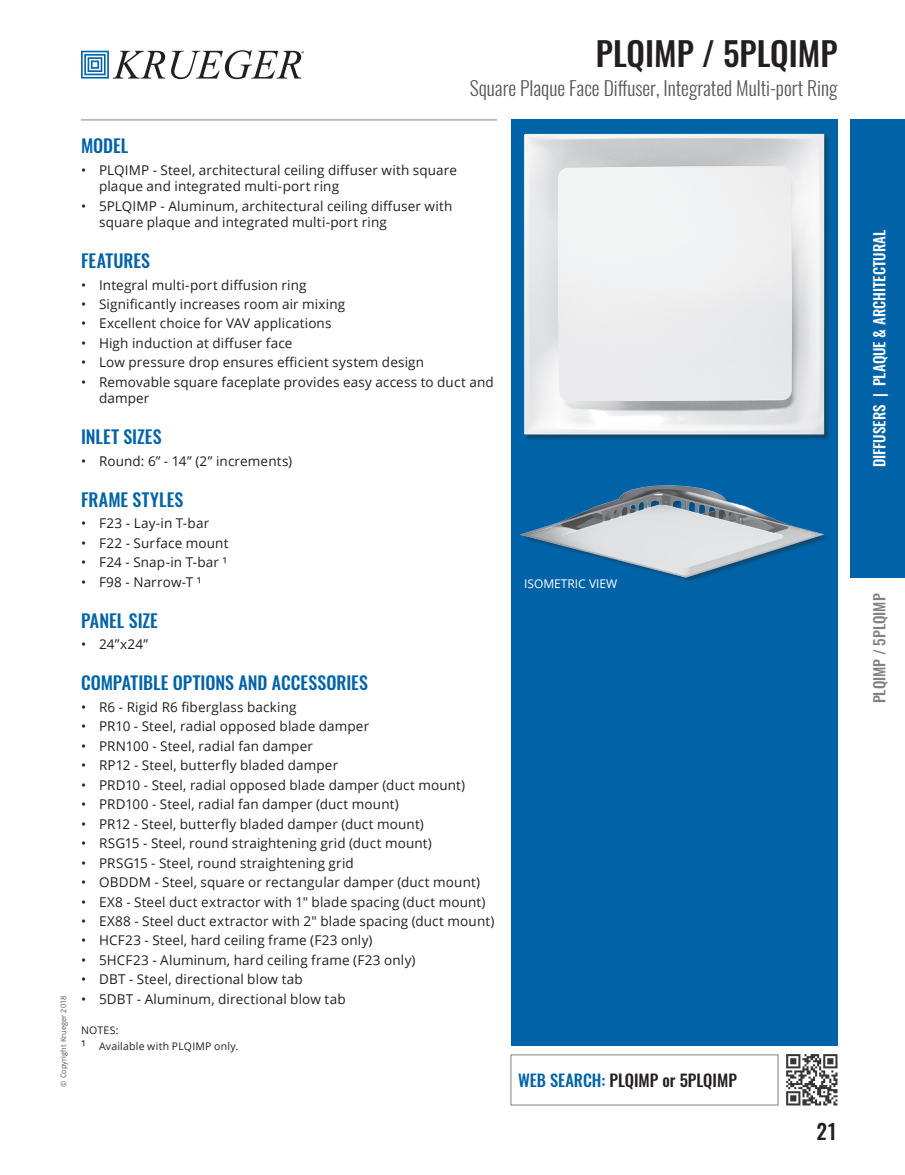
<style>
.page{position:relative;width:905px;height:1175px;background:#fff}
.page>*{position:absolute;margin:0;border:0;box-sizing:border-box;transform-origin:0 0}
.t1{font:500 33px "Oswald";color:#231f20}
.t2{font:500 21px "Oswald";color:#231f20}
.t3{font:300 19.5px "Oswald";color:#57585a}
.t4{font:500 18px "Oswald";letter-spacing:.005em;color:#0163a7}
.t5{font:500 16.5px "Oswald";color:#231f20}
.t6{font:500 15px "Oswald";color:#fff}
.t7{font:500 15px "Oswald";color:#808285}
.t8{font:13.5px/16.2px "Open Sans";letter-spacing:.01em;color:#231f20}
.t9{font:12px "Open Sans";color:#fff}
.t10{font:10.5px/16.2px "Open Sans";letter-spacing:.02em;color:#231f20}
.t11{font:7.5px "Open Sans";color:#57585a}
.s1{font-size:13.5px}
.s2{color:#0163a7}
</style>
<div class="page">
<svg style="left:81px;top:51px;width:84px;height:28px"></svg>
<svg style="left:171px;top:50px;width:133px;height:29px"></svg>
<hr style="left:81px;top:120px;width:416px;height:1px;background:#808285">
<div style="left:850px;top:120px;width:54px;height:458px;background:#0163a7"></div>
<div style="left:510px;top:120px;width:327px;height:926px;background:#0163a7"></div>
<img style="left:778px;top:1054px;width:60px;height:52px">
<div style="left:510px;top:1054px;width:268px;height:51px;border:1px solid #808285"></div>
<div style="left:524px;top:134px;width:306px;height:307px;background:#231f20;opacity:.4"></div>
<img style="left:524px;top:134px;width:300px;height:300px">
<img style="left:520px;top:485px;width:307px;height:96px">
<h1 class="t1" style="left:596px;top:30px;width:243px">PLQIMP / 5PLQIMP</h1>
<h3 class="t3" style="left:470px;top:75px;width:369px">Square Plaque Face Diffuser, Integrated Multi-port Ring</h3>
<p class="t11" style="left:58px;top:1086px;width:93px;rotate:-90deg">© Copyright Krueger 2018</p>
<h3 class="t4" style="left:81px;top:133px;width:49px">MODEL</h3>
<p class="t8" style="left:99px;top:162px;width:359px;text-indent:-18px">• PLQIMP - Steel, architectural ceiling diffuser with square plaque and integrated multi-port ring</p>
<p class="t8" style="left:99px;top:197px;width:355px;text-indent:-18px">• 5PLQIMP - Aluminum, architectural ceiling diffuser with square plaque and integrated multi-port ring</p>
<h3 class="t4" style="left:81px;top:248px;width:71px">FEATURES</h3>
<p class="t8" style="left:81px;top:276px;width:227px">• Integral multi-port diffusion ring</p>
<p class="t8" style="left:81px;top:296px;width:266px">• Significantly increases room air mixing</p>
<p class="t8" style="left:81px;top:315px;width:252px">• Excellent choice for VAV applications</p>
<p class="t8" style="left:81px;top:334px;width:213px">• High induction at diffuser face</p>
<p class="t8" style="left:81px;top:354px;width:344px">• Low pressure drop ensures efficient system design</p>
<p class="t8" style="left:99px;top:373px;width:396px;text-indent:-18px">• Removable square faceplate provides easy access to duct and damper</p>
<h3 class="t4" style="left:81px;top:424px;width:82px">INLET SIZES</h3>
<p class="t8" style="left:81px;top:452px;width:213px">• Round: 6” - 14” (2” increments)</p>
<h3 class="t4" style="left:81px;top:487px;width:104px">FRAME STYLES</h3>
<p class="t8" style="left:81px;top:515px;width:130px">• F23 - Lay-in T-bar</p>
<p class="t8" style="left:81px;top:534px;width:149px">• F22 - Surface mount</p>
<p class="t8" style="left:81px;top:554px;width:148px">• F24 - Snap-in T-bar ¹</p>
<p class="t8" style="left:81px;top:573px;width:122px">• F98 - Narrow-T ¹</p>
<h3 class="t4" style="left:81px;top:608px;width:78px">PANEL SIZE</h3>
<p class="t8" style="left:81px;top:636px;width:69px">• 24”x24”</p>
<h3 class="t4" style="left:81px;top:670px;width:288px">COMPATIBLE OPTIONS AND ACCESSORIES</h3>
<p class="t8" style="left:81px;top:698px;width:217px">• R6 - Rigid R6 fiberglass backing</p>
<p class="t8" style="left:81px;top:718px;width:289px">• PR10 - Steel, radial opposed blade damper</p>
<p class="t8" style="left:81px;top:737px;width:233px">• PRN100 - Steel, radial fan damper</p>
<p class="t8" style="left:81px;top:757px;width:259px">• RP12 - Steel, butterfly bladed damper</p>
<p class="t8" style="left:81px;top:776px;width:385px">• PRD10 - Steel, radial opposed blade damper (duct mount)</p>
<p class="t8" style="left:81px;top:796px;width:319px">• PRD100 - Steel, radial fan damper (duct mount)</p>
<p class="t8" style="left:81px;top:815px;width:344px">• PR12 - Steel, butterfly bladed damper (duct mount)</p>
<p class="t8" style="left:81px;top:834px;width:352px">• RSG15 - Steel, round straightening grid (duct mount)</p>
<p class="t8" style="left:81px;top:854px;width:274px">• PRSG15 - Steel, round straightening grid</p>
<p class="t8" style="left:81px;top:873px;width:400px">• OBDDM - Steel, square or rectangular damper (duct mount)</p>
<p class="t8" style="left:81px;top:893px;width:406px">• EX8 - Steel duct extractor with 1" blade spacing (duct mount)</p>
<p class="t8" style="left:81px;top:912px;width:415px">• EX88 - Steel duct extractor with 2" blade spacing (duct mount)</p>
<p class="t8" style="left:81px;top:932px;width:293px">• HCF23 - Steel, hard ceiling frame (F23 only)</p>
<p class="t8" style="left:81px;top:951px;width:336px">• 5HCF23 - Aluminum, hard ceiling frame (F23 only)</p>
<p class="t8" style="left:81px;top:971px;width:223px">• DBT - Steel, directional blow tab</p>
<p class="t8" style="left:81px;top:990px;width:266px">• 5DBT - Aluminum, directional blow tab</p>
<p class="t10" style="left:81px;top:1021px;width:159px">NOTES:<br><span class="s1">¹</span> Available with PLQIMP only.</p>
<p class="t9" style="left:524px;top:575px;width:95px">ISOMETRIC VIEW</p>
<p class="t5" style="left:518px;top:1069px;width:220px"><span class="s2">WEB SEARCH:</span> PLQIMP or 5PLQIMP</p>
<h2 class="t2" style="left:816px;top:1116px;width:22px">21</h2>
<p class="t6" style="left:868px;top:467px;width:239px;rotate:-90deg">DIFFUSERS | PLAQUE &amp; ARCHITECTURAL</p>
<p class="t7" style="left:868px;top:703px;width:111px;rotate:-90deg">PLQIMP / 5PLQIMP</p>
</div>
